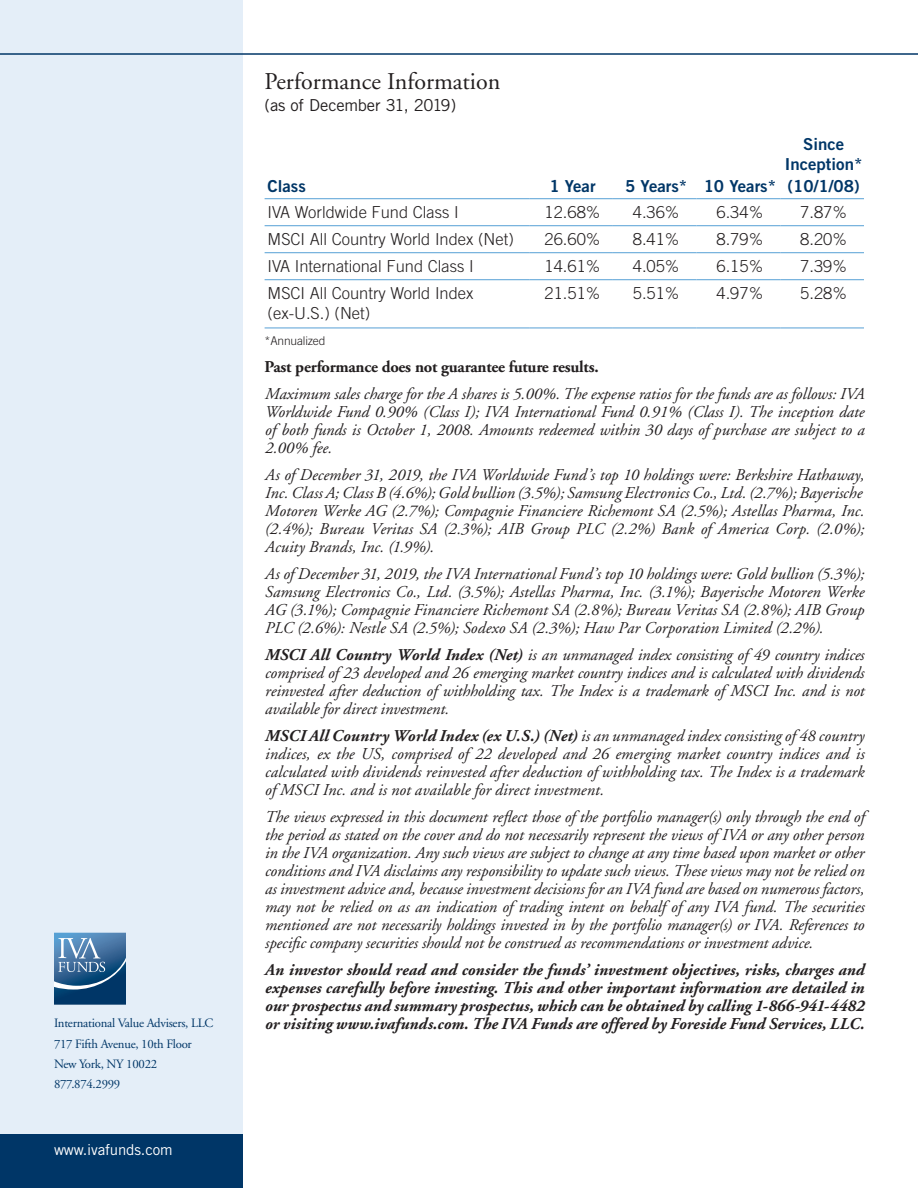
<style>
.page{position:relative;width:918px;height:1188px;background:#fff}
.page>*{position:absolute;margin:0;border:0;box-sizing:border-box;transform-origin:0 0}
.t1{font:24px "Adobe Garamond";color:#231f20}
.t2{font:italic 16.5px/18px "Adobe Garamond";color:#231f20;text-align:justify}
.t3{font:italic 700 16.5px/18px "Adobe Garamond";letter-spacing:.005em;color:#231f20;text-align:justify}
.t4{font:300 16.5px/19.8px "Trade Gothic";color:#231f20}
.t5{font:16.5px/19.8px "Trade Gothic Bold Two";color:#003667;text-align:center}
.t6{font:700 16.5px "Adobe Garamond";letter-spacing:-.015em;color:#231f20}
.t7{font:16.5px "Trade Gothic";letter-spacing:-.01em;color:#231f20}
.t8{font:15px "Trade Gothic";letter-spacing:-.01em;color:#fff}
.t9{font:12.75px/20.2px "Adobe Garamond";letter-spacing:-.02em;color:#003667}
.t10{font:300 12px "Trade Gothic";letter-spacing:-.015em;color:#231f20}
.s1{font-weight:700}
</style>
<div class="page">
<div style="left:0;top:0;width:243px;height:1188px;background:#e4eef8"></div>
<div style="left:0;top:1134px;width:243px;height:54px;background:#003667"></div>
<hr style="left:0;top:53px;width:918px;height:2px;background:#003667">
<svg style="left:54px;top:933px;width:72px;height:72px;background:#3f6e98"></svg>
<hr style="left:265px;top:198px;width:264px;height:1px;background:#56a0d5">
<hr style="left:529px;top:198px;width:84px;height:1px;background:#56a0d5">
<hr style="left:613px;top:198px;width:84px;height:1px;background:#56a0d5">
<hr style="left:697px;top:198px;width:83px;height:1px;background:#56a0d5">
<hr style="left:780px;top:198px;width:84px;height:1px;background:#56a0d5">
<hr style="left:265px;top:225px;width:264px;height:1px;background:#56a0d5">
<hr style="left:529px;top:225px;width:84px;height:1px;background:#56a0d5">
<hr style="left:613px;top:225px;width:84px;height:1px;background:#56a0d5">
<hr style="left:697px;top:225px;width:83px;height:1px;background:#56a0d5">
<hr style="left:780px;top:225px;width:84px;height:1px;background:#56a0d5">
<hr style="left:265px;top:252px;width:264px;height:1px;background:#56a0d5">
<hr style="left:529px;top:252px;width:84px;height:1px;background:#56a0d5">
<hr style="left:613px;top:252px;width:84px;height:1px;background:#56a0d5">
<hr style="left:697px;top:252px;width:83px;height:1px;background:#56a0d5">
<hr style="left:780px;top:252px;width:84px;height:1px;background:#56a0d5">
<hr style="left:265px;top:279px;width:264px;height:1px;background:#56a0d5">
<hr style="left:529px;top:279px;width:84px;height:1px;background:#56a0d5">
<hr style="left:613px;top:279px;width:84px;height:1px;background:#56a0d5">
<hr style="left:697px;top:279px;width:83px;height:1px;background:#56a0d5">
<hr style="left:780px;top:279px;width:84px;height:1px;background:#56a0d5">
<hr style="left:265px;top:328px;width:264px;height:1px;background:#56a0d5">
<hr style="left:529px;top:328px;width:84px;height:1px;background:#56a0d5">
<hr style="left:613px;top:328px;width:84px;height:1px;background:#56a0d5">
<hr style="left:697px;top:328px;width:83px;height:1px;background:#56a0d5">
<hr style="left:780px;top:328px;width:84px;height:1px;background:#56a0d5">
<p class="t9" style="left:54px;top:1014px;width:161px">International Value Advisers, LLC<br>717 Fifth Avenue, 10th Floor<br>New York, NY 10022<br>877.874.2999</p>
<p class="t8" style="left:54px;top:1140px;width:120px">www.ivafunds.com</p>
<h1 class="t1" style="left:265px;top:68px;width:237px">Performance Information</h1>
<p class="t7" style="left:265px;top:95px;width:193px">(as of December 31, 2019)</p>
<p class="t5" style="left:268px;top:176px;width:40px">Class</p>
<p class="t5" style="left:549px;top:176px;width:48px">1 Year</p>
<p class="t5" style="left:625px;top:176px;width:153px">5 Years* 10 Years*</p>
<p class="t5" style="left:785px;top:134px;width:79px">Since<br>Inception*</p>
<p class="t5" style="left:788px;top:176px;width:73px">(10/1/08)</p>
<p class="t4" style="left:268px;top:202px;width:193px">IVA Worldwide Fund Class I</p>
<p class="t4" style="left:545px;top:202px;width:57px">12.68%</p>
<p class="t4" style="left:633px;top:202px;width:48px">4.36%</p>
<p class="t4" style="left:717px;top:202px;width:48px">6.34%</p>
<p class="t4" style="left:800px;top:202px;width:48px">7.87%</p>
<p class="t4" style="left:268px;top:229px;width:248px">MSCI All Country World Index (Net)</p>
<p class="t4" style="left:545px;top:229px;width:57px">26.60%</p>
<p class="t4" style="left:633px;top:229px;width:48px">8.41%</p>
<p class="t4" style="left:717px;top:229px;width:48px">8.79%</p>
<p class="t4" style="left:800px;top:229px;width:48px">8.20%</p>
<p class="t4" style="left:268px;top:256px;width:208px">IVA International Fund Class I</p>
<p class="t4" style="left:545px;top:256px;width:57px">14.61%</p>
<p class="t4" style="left:633px;top:256px;width:48px">4.05%</p>
<p class="t4" style="left:717px;top:256px;width:48px">6.15%</p>
<p class="t4" style="left:800px;top:256px;width:48px">7.39%</p>
<p class="t4" style="left:268px;top:283px;width:207px">MSCI All Country World Index (ex-U.S.) (Net)</p>
<p class="t4" style="left:545px;top:283px;width:57px">21.51%</p>
<p class="t4" style="left:633px;top:283px;width:48px">5.51%</p>
<p class="t4" style="left:717px;top:283px;width:48px">4.97%</p>
<p class="t4" style="left:800px;top:283px;width:48px">5.28%</p>
<p class="t10" style="left:265px;top:333px;width:62px">*Annualized</p>
<p class="t6" style="left:265px;top:358px;width:336px">Past performance does not guarantee future results.</p>
<p class="t2" style="left:265px;top:385px;width:601px">Maximum sales charge for the A shares is 5.00%. The expense ratios for the funds are as follows: IVA Worldwide Fund 0.90% (Class I); IVA International Fund 0.91% (Class I). The inception date of both funds is October 1, 2008. Amounts redeemed within 30 days of purchase are subject to a 2.00% fee.</p>
<p class="t2" style="left:265px;top:466px;width:601px;text-align:left">As of December 31, 2019, the IVA Worldwide Fund’s top 10 holdings were: Berkshire Hathaway, Inc. Class A; Class B (4.6%); Gold bullion (3.5%); Samsung Electronics Co., Ltd. (2.7%); Bayerische Motoren Werke AG (2.7%); Compagnie Financiere Richemont SA (2.5%); Astellas Pharma, Inc. (2.4%); Bureau Veritas SA (2.3%); AIB Group PLC (2.2%) Bank of America Corp. (2.0%); Acuity Brands, Inc. (1.9%).</p>
<p class="t2" style="left:265px;top:565px;width:601px">As of December 31, 2019, the IVA International Fund’s top 10 holdings were: Gold bullion (5.3%); Samsung Electronics Co., Ltd. (3.5%); Astellas Pharma, Inc. (3.1%); Bayerische Motoren Werke AG (3.1%); Compagnie Financiere Richemont SA (2.8%); Bureau Veritas SA (2.8%); AIB Group PLC (2.6%): Nestle SA (2.5%); Sodexo SA (2.3%); Haw Par Corporation Limited (2.2%).</p>
<p class="t2" style="left:265px;top:646px;width:601px"><span class="s1">MSCI All Country World Index (Net)</span> is an unmanaged index consisting of 49 country indices comprised of 23 developed and 26 emerging market country indices and is calculated with dividends reinvested after deduction of withholding tax. The Index is a trademark of MSCI Inc. and is not available for direct investment.</p>
<p class="t2" style="left:265px;top:727px;width:601px"><span class="s1">MSCI All Country World Index (ex U.S.) (Net)</span> is an unmanaged index consisting of 48 country indices, ex the US, comprised of 22 developed and 26 emerging market country indices and is calculated with dividends reinvested after deduction of withholding tax. The Index is a trademark of MSCI Inc. and is not available for direct investment.</p>
<p class="t2" style="left:265px;top:808px;width:601px">The views expressed in this document reflect those of the portfolio manager(s) only through the end of the period as stated on the cover and do not necessarily represent the views of IVA or any other person in the IVA organization. Any such views are subject to change at any time based upon market or other conditions and IVA disclaims any responsibility to update such views. These views may not be relied on as investment advice and, because investment decisions for an IVA fund are based on numerous factors, may not be relied on as an indication of trading intent on behalf of any IVA fund. The securities mentioned are not necessarily holdings invested in by the portfolio manager(s) or IVA. References to specific company securities should not be construed as recommendations or investment advice.</p>
<p class="t3" style="left:265px;top:961px;width:601px">An investor should read and consider the funds’ investment objectives, risks, charges and expenses carefully before investing. This and other important information are detailed in our prospectus and summary prospectus, which can be obtained by calling 1-866-941-4482 or visiting www.ivafunds.com. The IVA Funds are offered by Foreside Fund Services, LLC.</p>
</div>
